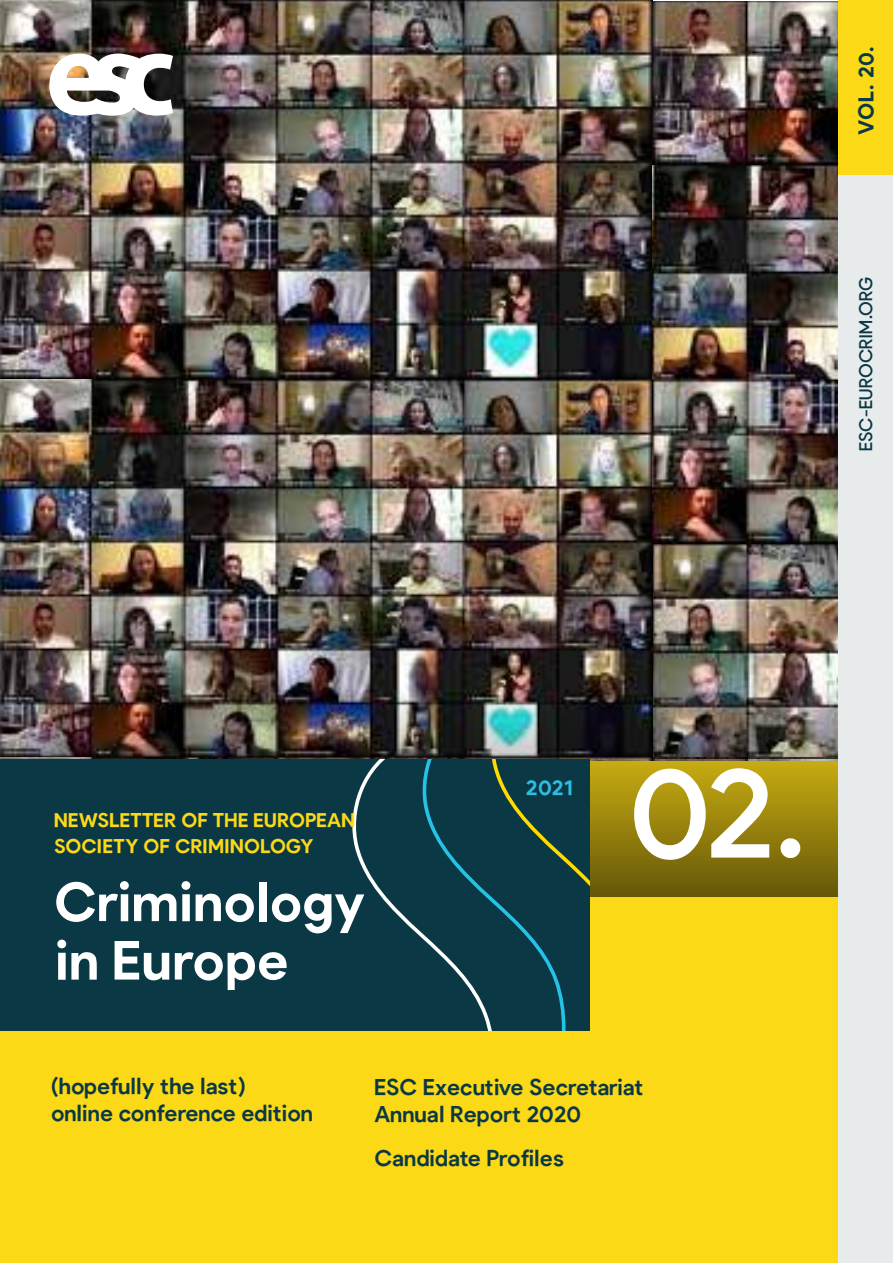
<style>
.page{position:relative;width:893px;height:1263px;background:#fff}
.page>*{position:absolute;margin:0;border:0;box-sizing:border-box;transform-origin:0 0}
.t1{font:500 126px "Pulp Display";color:#fff}
.t2{font:700 54px/58.5px "Pulp Display";color:#fff}
.t3{font:600 22.5px/27px "Pulp Display";color:#0a3844}
.t4{font:700 21px "Pulp Display";color:#0a3844}
.t5{font:700 21px "Pulp Display";color:#2fbce1}
.t6{font:700 19.5px/25.5px "Pulp Display";letter-spacing:.015em;color:#fcd917}
.t7{font:18px "Pulp Display";letter-spacing:.005em;color:#0a3844}
</style>
<div class="page">
<img style="left:652px;top:1px;width:187px;height:686px">
<img style="left:0;top:0;width:652px;height:687px">
<img style="left:49px;top:54px;width:124px;height:62px">
<div style="left:0;top:761px;width:893px;height:502px;background:#fcd917"></div>
<img style="left:0;top:687px;width:839px;height:210px">
<div style="left:0;top:759px;width:589px;height:272px;background:#0a3844"></div>
<svg style="left:352px;top:759px;width:237px;height:272px"></svg>
<div style="left:839px;top:0;width:54px;height:1263px;background:#e7ebeb"></div>
<div style="left:839px;top:0;width:54px;height:174px;background:#fcd917"></div>
<p class="t4" style="left:854px;top:135px;width:90px;rotate:-90deg">VOL. 20.</p>
<p class="t7" style="left:856px;top:451px;width:176px;rotate:-90deg">esc-eurocrim.org</p>
<p class="t6" style="left:54px;top:808px;width:300px">NEWSLETTER OF THE EUROPEAN<br>SOCIETY OF CRIMINOLOGY</p>
<h2 class="t2" style="left:54px;top:873px;width:313px">CRIMINOLOGY<br>IN EUROPE</h2>
<p class="t5" style="left:526px;top:776px;width:49px">2021</p>
<h1 class="t1" style="left:629px;top:743px;width:178px">02.</h1>
<p class="t3" style="left:51px;top:1073px;width:263px">(hopefully the last) online conference edition</p>
<p class="t3" style="left:374px;top:1074px;width:271px">ESC Executive Secretariat<br>Annual Report 2020</p>
<p class="t3" style="left:374px;top:1145px;width:191px">Candidate Profiles</p>
</div>
